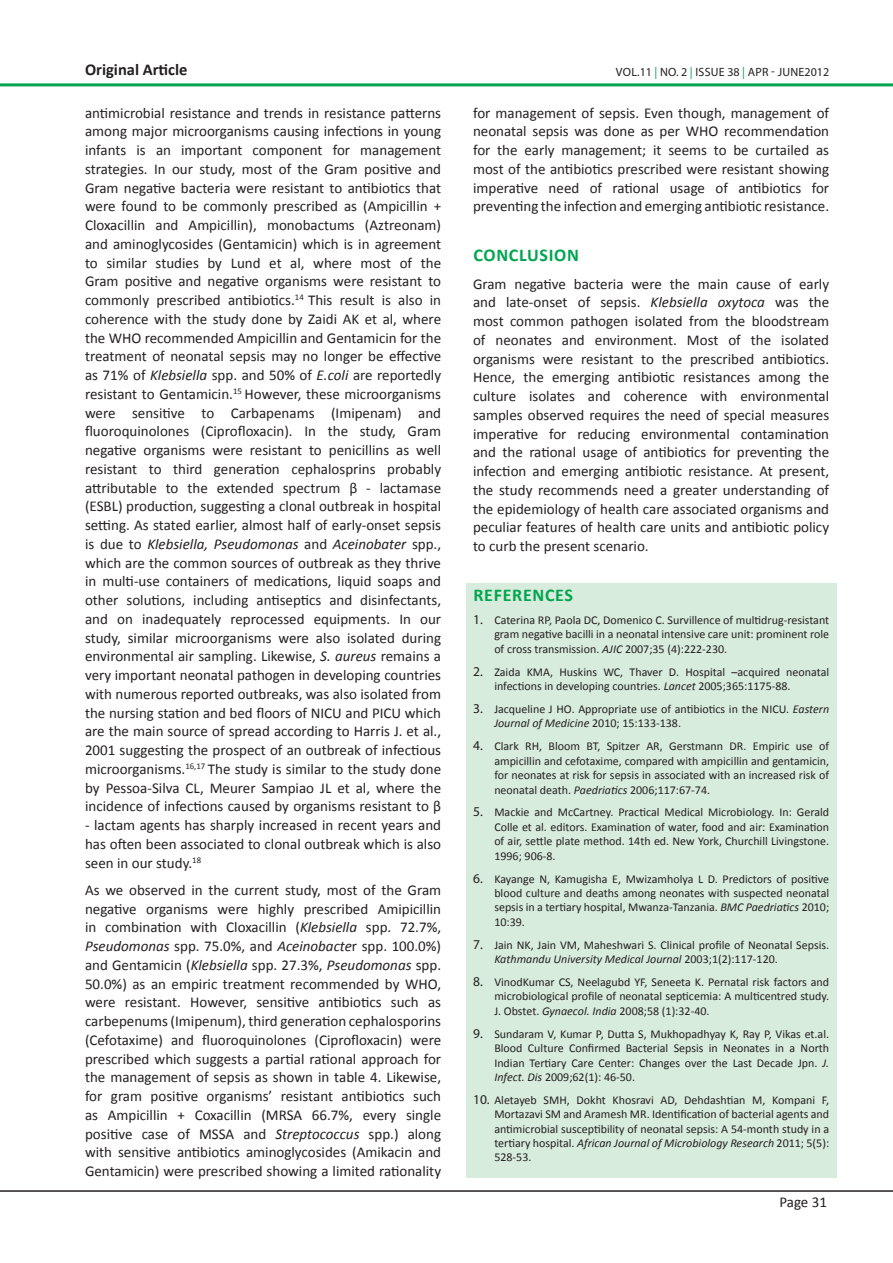
<style>
.page{position:relative;width:893px;height:1263px;background:#fff}
.page>*{position:absolute;margin:0;border:0;box-sizing:border-box;transform-origin:0 0}
.Heading_2_-_Sub_head{font:700 18px "Calibri";letter-spacing:.04em;color:#00a54f}
.Abstract_Words{font:700 16.5px "Calibri";color:#231f20}
.Normal_Text{font:15px/18.8px "Calibri";color:#231f20;text-align:justify}
.Refrence_Text{font:12px/14.4px "Calibri";color:#231f20;text-align:justify}
.t1{font:12px "Myriad Pro";letter-spacing:.02em;color:#231f20}
.s1{font-style:italic}
.s2{color:#00a54f}
.s3{font-family:"Myriad Pro";font-size:13.5px}
</style>
<div class="page">
<hr style="left:0;top:1190px;width:893px;height:2px;background:#231f20">
<hr style="left:0;top:83px;width:893px;height:3px;background:#00a54f">
<div style="left:466px;top:584px;width:370px;height:594px;background:#d8ecdd"></div>
<p class="Abstract_Words" style="left:85px;top:58px;width:104px">Original Article</p>
<p class="Normal_Text" style="left:85px;top:103px;width:358px">antimicrobial resistance and trends in resistance patterns among major microorganisms causing infections in young infants is an important component for management strategies. In our study, most of the Gram positive and Gram negative bacteria were resistant to antibiotics that were found to be commonly prescribed as (Ampicillin + Cloxacillin and Ampicillin), monobactums (Aztreonam) and aminoglycosides (Gentamicin) which is in agreement to similar studies by Lund et al, where most of the Gram positive and negative organisms were resistant to commonly prescribed antibiotics.<sup>14</sup> This result is also in coherence with the study done by Zaidi AK et al, where the WHO recommended Ampicillin and Gentamicin for the treatment of neonatal sepsis may no longer be effective as 71% of <span class="s1">Klebsiella</span> spp. and 50% of <span class="s1">E.coli</span> are reportedly resistant to Gentamicin.<sup>15</sup> However, these microorganisms were sensitive to Carbapenams (Imipenam) and fluoroquinolones (Ciprofloxacin). In the study, Gram negative organisms were resistant to penicillins as well resistant to third generation cephalosprins probably attributable to the extended spectrum β - lactamase (ESBL) production, suggesting a clonal outbreak in hospital setting. As stated earlier, almost half of early-onset sepsis is due to <span class="s1">Klebsiella, Pseudomonas</span> and <span class="s1">Aceinobater</span> spp., which are the common sources of outbreak as they thrive in multi-use containers of medications, liquid soaps and other solutions, including antiseptics and disinfectants, and on inadequately reprocessed equipments. In our study, similar microorganisms were also isolated during environmental air sampling. Likewise, <span class="s1">S. aureus</span> remains a very important neonatal pathogen in developing countries with numerous reported outbreaks, was also isolated from the nursing station and bed floors of NICU and PICU which are the main source of spread according to Harris J. et al., 2001 suggesting the prospect of an outbreak of infectious microorganisms.<sup>16,17</sup> The study is similar to the study done by Pessoa-Silva CL, Meurer Sampiao JL et al, where the incidence of infections caused by organisms resistant to β</p>
<p class="Normal_Text" style="left:85px;top:816px;width:358px">- lactam agents has sharply increased in recent years and has often been associated to clonal outbreak which is also seen in our study.<sup>18</sup></p>
<p class="Normal_Text" style="left:85px;top:881px;width:358px">As we observed in the current study, most of the Gram negative organisms were highly prescribed Amipicillin in combination with Cloxacillin (<span class="s1">Klebsiella</span> spp. 72.7%, <span class="s1">Pseudomonas</span> spp. 75.0%, and <span class="s1">Aceinobacte</span>r spp. 100.0%) and Gentamicin (<span class="s1">Klebsiella</span> spp. 27.3%, <span class="s1">Pseudomonas</span> spp.<br>50.0%) as an empiric treatment recommended by WHO, were resistant. However, sensitive antibiotics such as carbepenums (Imipenum), third generation cephalosporins (Cefotaxime) and fluoroquinolones (Ciprofloxacin) were prescribed which suggests a partial rational approach for the management of sepsis as shown in table 4. Likewise, for gram positive organisms’ resistant antibiotics such as Ampicillin + Coxacillin (MRSA 66.7%, every single positive case of MSSA and <span class="s1">Streptococcus</span> spp.) along with sensitive antibiotics aminoglycosides (Amikacin and Gentamicin) were prescribed showing a limited rationality</p>
<p class="t1" style="left:616px;top:65px;width:215px">VOL.11 <span class="s2">|</span> NO. 2 <span class="s2">|</span> ISSUE 38 <span class="s2">|</span> APR - JUNE2012</p>
<p class="Normal_Text" style="left:473px;top:103px;width:358px">for management of sepsis. Even though, management of neonatal sepsis was done as per WHO recommendation for the early management; it seems to be curtailed as most of the antibiotics prescribed were resistant showing imperative need of rational usage of antibiotics for preventing the infection and emerging antibiotic resistance.</p>
<p class="Heading_2_-_Sub_head" style="left:473px;top:244px;width:107px">CONCLUSION</p>
<p class="Normal_Text" style="left:473px;top:274px;width:358px">Gram negative bacteria were the main cause of early and late-onset of sepsis. <span class="s1">Klebsiella oxytoca</span> was the most common pathogen isolated from the bloodstream of neonates and environment. Most of the isolated organisms were resistant to the prescribed antibiotics.<br>Hence, the emerging antibiotic resistances among the culture isolates and coherence with environmental samples observed requires the need of special measures imperative for reducing environmental contamination and the rational usage of antibiotics for preventing the infection and emerging antibiotic resistance. At present, the study recommends need a greater understanding of the epidemiology of health care associated organisms and peculiar features of health care units and antibiotic policy to curb the present scenario.</p>
<p class="Heading_2_-_Sub_head" style="left:473px;top:584px;width:101px">REFERENCES</p>
<p class="Refrence_Text" style="left:494px;top:613px;width:336px;text-indent:-21px"><span class="s3">1.</span> Caterina RP, Paola DC, Domenico C. Survillence of multidrug-resistant gram negative bacilli in a neonatal intensive care unit: prominent role of cross transmission. <span class="s1">AJIC</span> 2007;35 (4):222-230.</p>
<p class="Refrence_Text" style="left:494px;top:665px;width:336px;text-indent:-21px"><span class="s3">2.</span> Zaida KMA, Huskins WC, Thaver D. Hospital –acquired neonatal infections in developing countries. <span class="s1">Lancet</span> 2005;365:1175-88.</p>
<p class="Refrence_Text" style="left:494px;top:702px;width:336px;text-indent:-21px"><span class="s3">3.</span> Jacqueline J HO. Appropriate use of antibiotics in the NICU. <span class="s1">Eastern<br>Journal of Medicine</span> 2010; 15:133-138.</p>
<p class="Refrence_Text" style="left:494px;top:739px;width:336px;text-indent:-21px"><span class="s3">4.</span> Clark RH, Bloom BT, Spitzer AR, Gerstmann DR. Empiric use of ampicillin and cefotaxime, compared with ampicillin and gentamicin, for neonates at risk for sepsis in associated with an increased risk of neonatal death. <span class="s1">Paedriatics</span> 2006;117:67-74.</p>
<p class="Refrence_Text" style="left:494px;top:805px;width:336px;text-indent:-21px"><span class="s3">5.</span> Mackie and McCartney. Practical Medical Microbiology. In: Gerald Colle et al. editors. Examination of water, food and air: Examination of air, settle plate method. 14th ed. New York, Churchill Livingstone.<br>1996; 906-8.</p>
<p class="Refrence_Text" style="left:494px;top:871px;width:336px;text-indent:-21px"><span class="s3">6.</span> Kayange N, Kamugisha E, Mwizamholya L D. Predictors of positive blood culture and deaths among neonates with suspected neonatal sepsis in a tertiary hospital, Mwanza-Tanzania. <span class="s1">BMC Paedriatics</span> 2010; 10:39.</p>
<p class="Refrence_Text" style="left:494px;top:937px;width:336px;text-indent:-21px"><span class="s3">7.</span> Jain NK, Jain VM, Maheshwari S. Clinical profile of Neonatal Sepsis.<br><span class="s1">Kathmandu University Medical Journal</span> 2003;1(2):117-120.</p>
<p class="Refrence_Text" style="left:494px;top:975px;width:336px;text-indent:-21px"><span class="s3">8.</span> VinodKumar CS, Neelagubd YF, Seneeta K. Pernatal risk factors and microbiological profile of neonatal septicemia: A multicentred study.<br>J. Obstet. <span class="s1">Gynaecol. India</span> 2008;58 (1):32-40.</p>
<p class="Refrence_Text" style="left:494px;top:1026px;width:336px;text-indent:-21px"><span class="s3">9.</span> Sundaram V, Kumar P, Dutta S, Mukhopadhyay K, Ray P, Vikas et.al.<br>Blood Culture Confirmed Bacterial Sepsis in Neonates in a North Indian Tertiary Care Center: Changes over the Last Decade Jpn. <span class="s1">J.<br>Infect. Dis</span> 2009;62(1): 46-50.</p>
<p class="Refrence_Text" style="left:494px;top:1093px;width:336px;text-indent:-21px"><span class="s3">10.</span> Aletayeb SMH, Dokht Khosravi AD, Dehdashtian M, Kompani F, Mortazavi SM and Aramesh MR. Identification of bacterial agents and antimicrobial susceptibility of neonatal sepsis: A 54-month study in a tertiary hospital. <span class="s1">African Journal of Microbiology Research</span> 2011; 5(5):<br>528-53.</p>
<p class="Normal_Text" style="left:779px;top:1193px;width:49px">Page 31</p>
</div>
